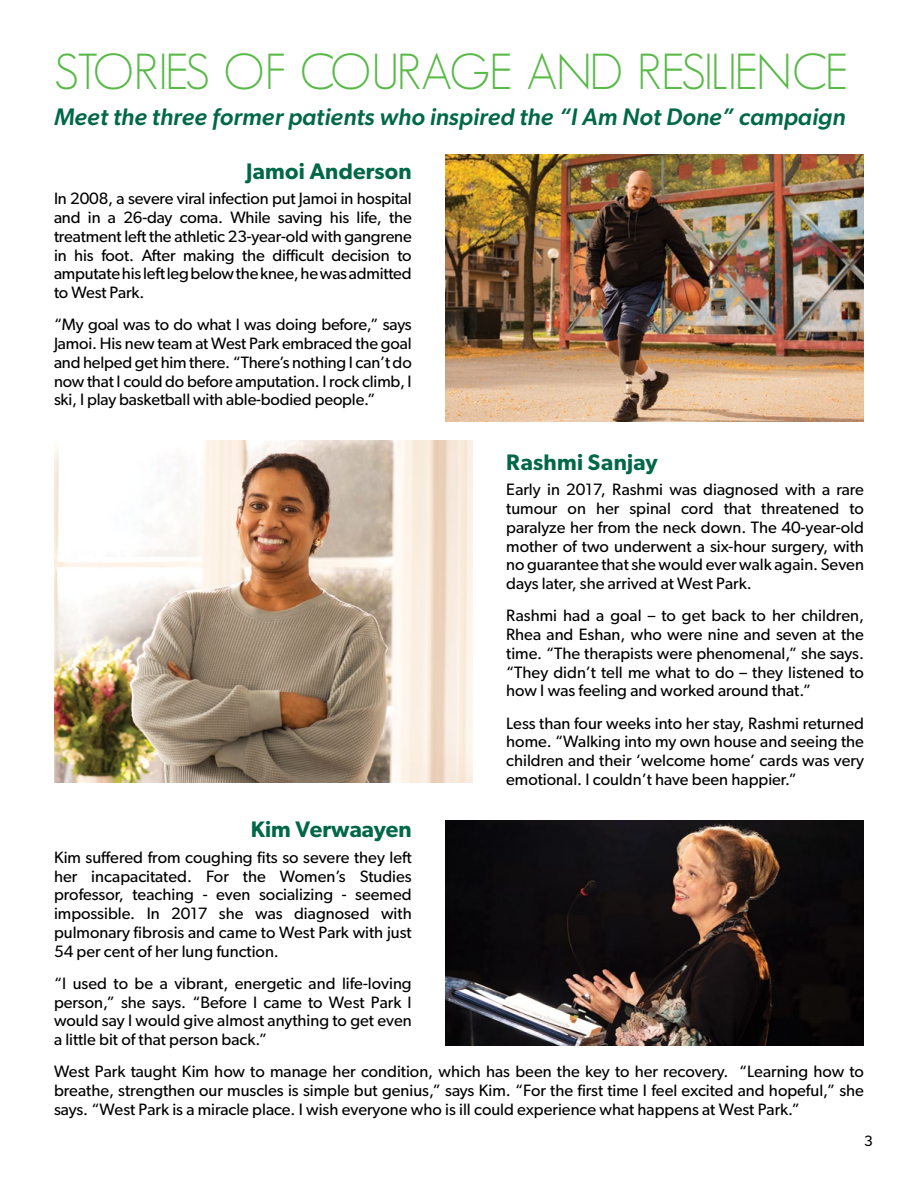
<style>
.page{position:relative;width:918px;height:1188px;background:#fff}
.page>*{position:absolute;margin:0;border:0;box-sizing:border-box;transform-origin:0 0}
.large_header{font:300 49.5px "Geosans";letter-spacing:-.04em;color:#58b947}
.name{font:italic 500 24px "Gibson";letter-spacing:.01em;color:#006848}
.qreen_quote{font:600 22.5px "Gibson";letter-spacing:.01em;color:#006848}
.body_copy{font:600 22.5px "Gibson";letter-spacing:.01em;color:#006848}
.name-2{font:600 22.5px "Gibson";color:#006848}
.body_copy-2{font:16.5px/18.8px "Gibson";color:#000;text-align:justify}
.t1{font:15px "Gibson";color:#000}
</style>
<div class="page">
<img style="left:446px;top:155px;width:418px;height:266px">
<img style="left:446px;top:821px;width:418px;height:224px">
<img style="left:54px;top:440px;width:418px;height:343px">
<p class="large_header" style="left:54px;top:44px;width:796px">STORIES OF COURAGE AND RESILIENCE</p>
<p class="name" style="left:54px;top:102px;width:793px">Meet the three former patients who inspired the “I Am Not Done” campaign</p>
<p class="qreen_quote" style="left:246px;top:158px;width:167px">Jamoi Anderson</p>
<p class="body_copy-2" style="left:54px;top:189px;width:359px">In 2008, a severe viral infection put Jamoi in hospital and in a 26-day coma. While saving his life, the treatment left the athletic 23-year-old with gangrene in his foot. After making the difficult decision to amputate his left leg below the knee, he was admitted to West Park.</p>
<p class="body_copy-2" style="left:54px;top:315px;width:359px">“My goal was to do what I was doing before,” says Jamoi. His new team at West Park embraced the goal and helped get him there. “There’s nothing I can’t do now that I could do before amputation. I rock climb, I ski, I play basketball with able-bodied people.”</p>
<p class="body_copy" style="left:506px;top:449px;width:153px">Rashmi Sanjay</p>
<p class="body_copy-2" style="left:506px;top:480px;width:359px">Early in 2017, Rashmi was diagnosed with a rare tumour on her spinal cord that threatened to paralyze her from the neck down. The 40-year-old mother of two underwent a six-hour surgery, with no guarantee that she would ever walk again. Seven days later, she arrived at West Park.</p>
<p class="body_copy-2" style="left:506px;top:606px;width:359px">Rashmi had a goal – to get back to her children, Rhea and Eshan, who were nine and seven at the time. “The therapists were phenomenal,” she says. “They didn’t tell me what to do – they listened to how I was feeling and worked around that.”</p>
<p class="body_copy-2" style="left:506px;top:713px;width:359px">Less than four weeks into her stay, Rashmi returned home. “Walking into my own house and seeing the children and their ‘welcome home’ cards was very emotional. I couldn’t have been happier.”</p>
<p class="name-2" style="left:251px;top:816px;width:162px">Kim Verwaayen</p>
<p class="body_copy-2" style="left:54px;top:848px;width:359px">Kim suffered from coughing fits so severe they left her incapacitated. For the Women’s Studies professor, teaching - even socializing - seemed impossible. In 2017 she was diagnosed with pulmonary fibrosis and came to West Park with just 54 per cent of her lung function.</p>
<p class="body_copy-2" style="left:54px;top:974px;width:359px">“I used to be a vibrant, energetic and life-loving person,” she says. “Before I came to West Park I would say I would give almost anything to get even a little bit of that person back.”</p>
<p class="body_copy-2" style="left:54px;top:1062px;width:812px">West Park taught Kim how to manage her condition, which has been the key to her recovery. “Learning how to breathe, strengthen our muscles is simple but genius,” says Kim. “For the first time I feel excited and hopeful,” she says. “West Park is a miracle place. I wish everyone who is ill could experience what happens at West Park.”</p>
<p class="t1" style="left:864px;top:1132px;width:10px">3</p>
</div>
